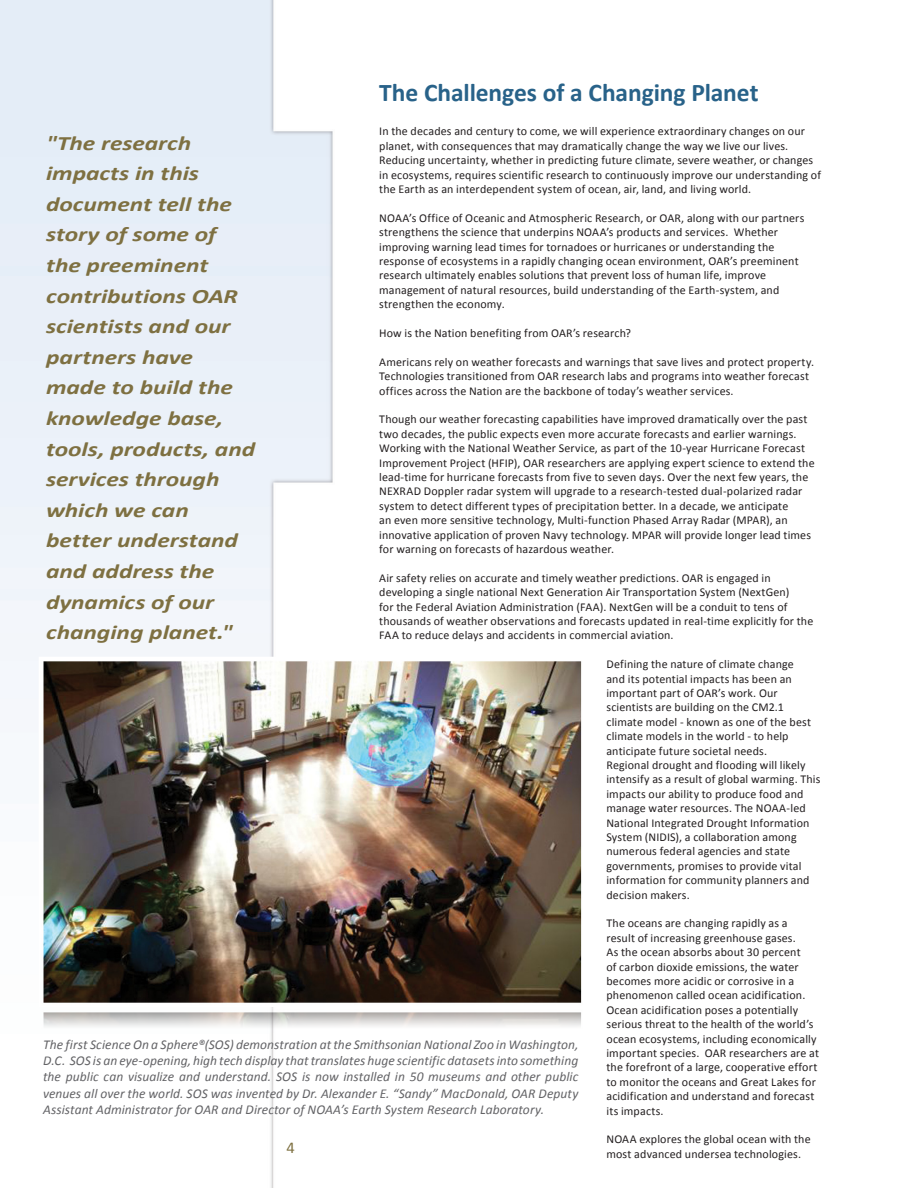
<style>
.page{position:relative;width:918px;height:1188px;background:#fff}
.page>*{position:absolute;margin:0;border:0;box-sizing:border-box;transform-origin:0 0}
.t1{font:700 25.5px "Calibri";letter-spacing:-.005em;color:#286289}
.t2{font:italic 700 20.4px/30.6px "Calibri";color:#7e7041;scale:1.25 1}
.t3{font:16.5px "Calibri";color:#7e7041}
.t4{font:italic 13.5px/16.2px "Calibri";letter-spacing:.005em;color:#636366;text-align:justify}
.t5{font:12px/14.4px "Calibri";letter-spacing:.01em;color:#231f20}
</style>
<div class="page">
<img style="left:0;top:0;width:333px;height:1188px">
<img style="left:29px;top:655px;width:553px;height:477px">
<p class="t1" style="left:379px;top:77px;width:381px">The Challenges of a Changing Planet</p>
<p class="t5" style="left:379px;top:124px;width:443px">In the decades and century to come, we will experience extraordinary changes on our planet, with consequences that may dramatically change the way we live our lives.<br>Reducing uncertainty, whether in predicting future climate, severe weather, or changes in ecosystems, requires scientific research to continuously improve our understanding of the Earth as an interdependent system of ocean, air, land, and living world.</p>
<p class="t5" style="left:379px;top:210px;width:427px">NOAA’s Office of Oceanic and Atmospheric Research, or OAR, along with our partners strengthens the science that underpins NOAA’s products and services. Whether improving warning lead times for tornadoes or hurricanes or understanding the response of ecosystems in a rapidly changing ocean environment, OAR’s preeminent research ultimately enables solutions that prevent loss of human life, improve management of natural resources, build understanding of the Earth-system, and strengthen the economy.</p>
<p class="t5" style="left:379px;top:325px;width:253px">How is the Nation benefiting from OAR’s research?</p>
<p class="t5" style="left:379px;top:354px;width:436px">Americans rely on weather forecasts and warnings that save lives and protect property.<br>Technologies transitioned from OAR research labs and programs into weather forecast offices across the Nation are the backbone of today’s weather services.</p>
<p class="t5" style="left:379px;top:412px;width:437px">Though our weather forecasting capabilities have improved dramatically over the past two decades, the public expects even more accurate forecasts and earlier warnings.<br>Working with the National Weather Service, as part of the 10-year Hurricane Forecast Improvement Project (HFIP), OAR researchers are applying expert science to extend the lead-time for hurricane forecasts from five to seven days. Over the next few years, the NEXRAD Doppler radar system will upgrade to a research-tested dual-polarized radar system to detect different types of precipitation better. In a decade, we anticipate<br>an even more sensitive technology, Multi-function Phased Array Radar (MPAR), an innovative application of proven Navy technology. MPAR will provide longer lead times for warning on forecasts of hazardous weather.</p>
<p class="t5" style="left:379px;top:570px;width:436px">Air safety relies on accurate and timely weather predictions. OAR is engaged in developing a single national Next Generation Air Transportation System (NextGen)<br>for the Federal Aviation Administration (FAA). NextGen will be a conduit to tens of thousands of weather observations and forecasts updated in real-time explicitly for the FAA to reduce delays and accidents in commercial aviation.</p>
<p class="t5" style="left:606px;top:656px;width:206px">Defining the nature of climate change and its potential impacts has been an important part of OAR’s work. Our scientists are building on the CM2.1 climate model - known as one of the best climate models in the world - to help anticipate future societal needs.</p>
<p class="t5" style="left:606px;top:757px;width:216px">Regional drought and flooding will likely intensify as a result of global warming. This impacts our ability to produce food and manage water resources. The NOAA-led National Integrated Drought Information System (NIDIS), a collaboration among numerous federal agencies and state governments, promises to provide vital information for community planners and decision makers.</p>
<p class="t5" style="left:606px;top:916px;width:214px">The oceans are changing rapidly as a<br>result of increasing greenhouse gases.<br>As the ocean absorbs about 30 percent<br>of carbon dioxide emissions, the water becomes more acidic or corrosive in a phenomenon called ocean acidification.<br>Ocean acidification poses a potentially serious threat to the health of the world’s ocean ecosystems, including economically important species. OAR researchers are at the forefront of a large, cooperative effort to monitor the oceans and Great Lakes for acidification and understand and forecast its impacts.</p>
<p class="t5" style="left:606px;top:1132px;width:206px">NOAA explores the global ocean with the most advanced undersea technologies.</p>
<p class="t2" style="left:46px;top:126px;width:169px">"The research impacts in this document tell the story of some of the preeminent contributions OAR scientists and our partners have made to build the knowledge base, tools, products, and services through which we can better understand and address the dynamics of our changing planet."</p>
<p class="t4" style="left:43px;top:1036px;width:537px">The first Science On a Sphere®(SOS) demonstration at the Smithsonian National Zoo in Washington, D.C. SOS is an eye-opening, high tech display that translates huge scientific datasets into something the public can visualize and understand. SOS is now installed in 50 museums and other public venues all over the world. SOS was invented by Dr. Alexander E. “Sandy” MacDonald, OAR Deputy Assistant Administrator for OAR and Director of NOAA’s Earth System Research Laboratory.</p>
<p class="t3" style="left:286px;top:1137px;width:10px">4</p>
</div>
